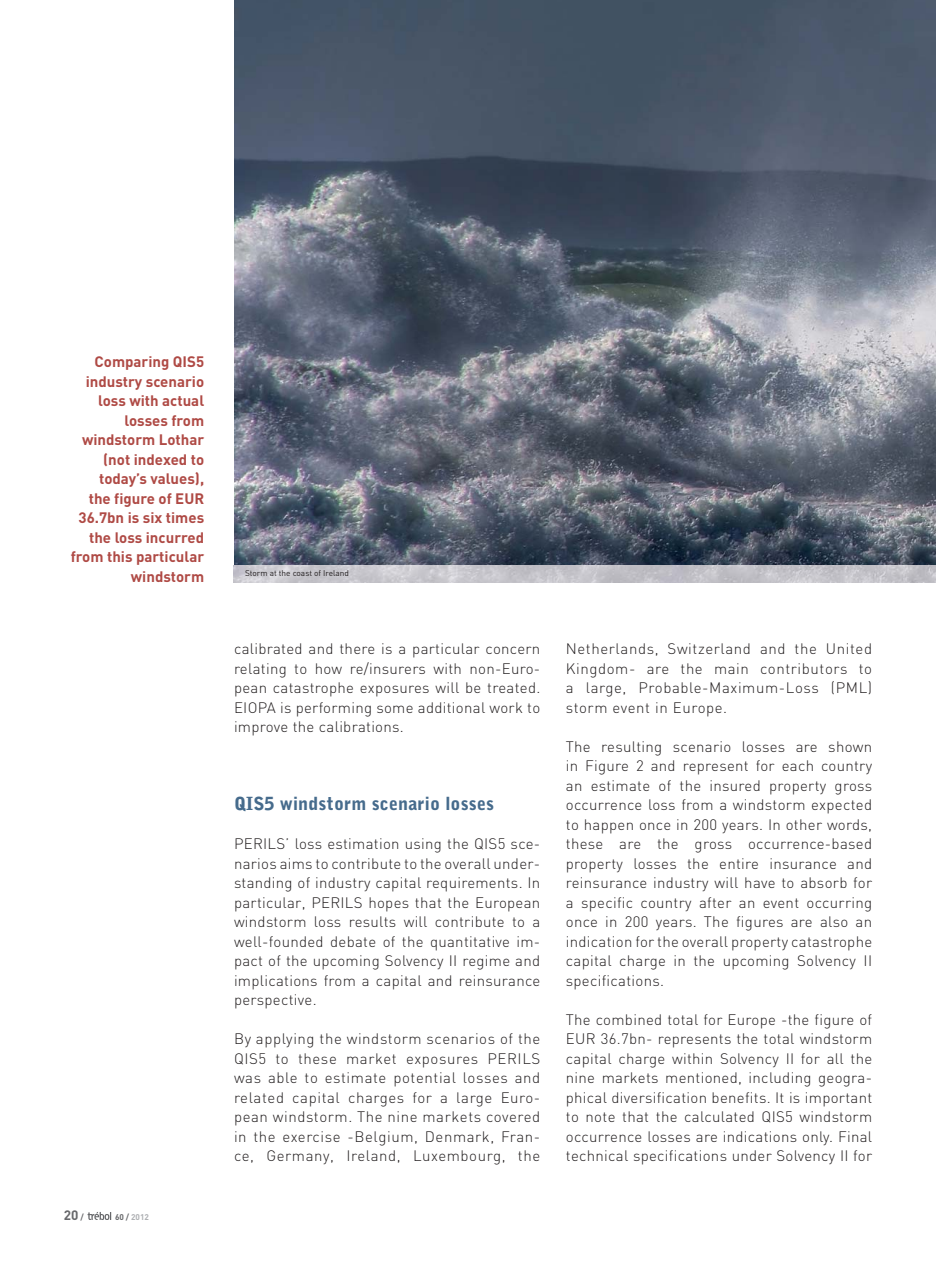
<style>
.page{position:relative;width:936px;height:1263px;background:#fff}
.page>*{position:absolute;margin:0;border:0;box-sizing:border-box;transform-origin:0 0}
.t1{font:900 18px "Bell Gothic Std";letter-spacing:.01em;color:#466b8c}
.t2{font:300 15px/19.5px "DIN";letter-spacing:.02em;color:#231f20;text-align:justify}
.t3{font:700 15px/19.5px "DIN";color:#af4a45;text-align:right}
.t4{font:700 13.5px "DIN";color:#67686b}
.t5{font:8.25px "DIN";color:#231f20}
.t6{font:700 8.25px "DIN";color:#aeb0b3}
.s1{font-size:8.25px}
.s2{color:#67686b}
</style>
<div class="page">
<svg style="left:88px;top:1212px;width:23px;height:8px"></svg>
<img style="left:234px;top:0;width:701px;height:565px">
<img style="left:234px;top:565px;width:701px;height:17px">
<p class="t3" style="left:71px;top:354px;width:135px">Comparing QIS5 industry scenario loss with actual losses from windstorm Lothar (not indexed to today’s values),<br>the figure of EUR<br>36.7bn is six times the loss incurred from this particular windstorm</p>
<p class="t4" style="left:64px;top:1210px;width:21px">20 <span class="s1">/</span></p>
<p class="t6" style="left:115px;top:1214px;width:36px"><span class="s2">60 /</span> 2012</p>
<p class="t5" style="left:245px;top:571px;width:105px">Storm at the coast of Ireland</p>
<p class="t2" style="left:234px;top:641px;width:308px">calibrated and there is a particular concern relating to how re/insurers with non-Euro&shy;pean catastrophe exposures will be treated.<br>EIOPA is performing some additional work to improve the calibrations.</p>
<p class="t1" style="left:234px;top:795px;width:262px">QIS5 windstorm scenario losses</p>
<p class="t2" style="left:234px;top:836px;width:308px">PERILS’ loss estimation using the QIS5 sce&shy;narios aims to contribute to the overall under&shy;standing of industry capital requirements. In particular, PERILS hopes that the European windstorm loss results will contribute to a well-founded debate of the quantitative im&shy;pact of the upcoming Solvency II regime and implications from a capital and reinsurance perspective.</p>
<p class="t2" style="left:234px;top:1031px;width:308px">By applying the windstorm scenarios of the QIS5 to these market exposures PERILS was able to estimate potential losses and related capital charges for a large Euro&shy;pean windstorm. The nine markets covered in the exercise -Belgium, Denmark, Fran&shy;ce, Germany, Ireland, Luxembourg, the</p>
<p class="t2" style="left:566px;top:641px;width:308px">Netherlands, Switzerland and the United Kingdom- are the main contributors to a large, Probable-Maximum-Loss (PML) storm event in Europe.</p>
<p class="t2" style="left:566px;top:738px;width:308px">The resulting scenario losses are shown in Figure 2 and represent for each country an estimate of the insured property gross occurrence loss from a windstorm expected to happen once in 200 years. In other words, these are the gross occurrence-based property losses the entire insurance and reinsurance industry will have to absorb for a specific country after an event occurring once in 200 years. The figures are also an indication for the overall property catastrophe capital charge in the upcoming Solvency II specifications.</p>
<p class="t2" style="left:566px;top:1011px;width:308px">The combined total for Europe -the figure of EUR 36.7bn- represents the total windstorm capital charge within Solvency II for all the nine markets mentioned, including geogra&shy;phical diversification benefits. It is important to note that the calculated QIS5 windstorm occurrence losses are indications only. Final technical specifications under Solvency II for</p>
</div>
